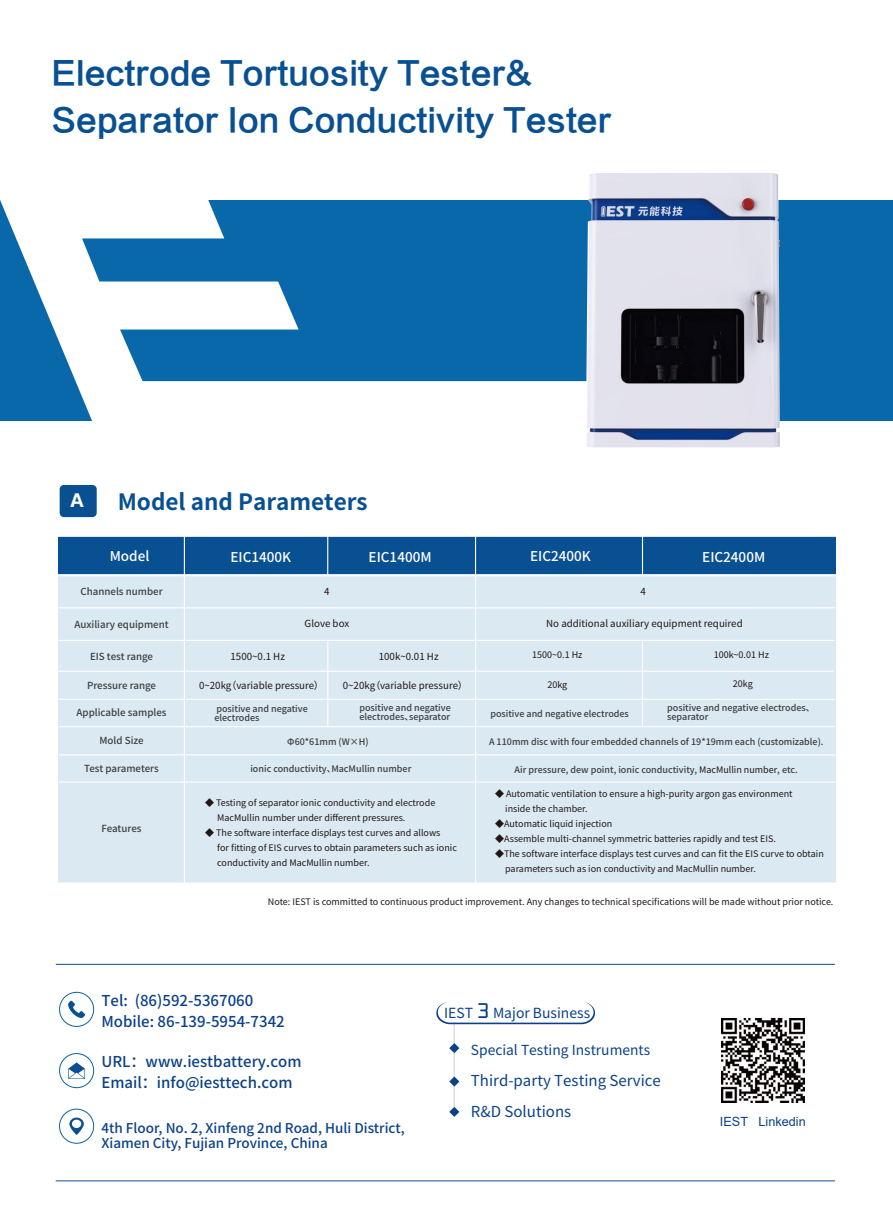
<style>
.page{position:relative;width:893px;height:1212px;background:#fff}
.page>*{position:absolute;margin:0;border:0;box-sizing:border-box;transform-origin:0 0}
.t1{font:31.5px/46.5px "FZLTCHJW GB1 0";color:#095092}
.t2{font:700 22.5px "Source Han Sans CN";color:#095092}
.t3{font:700 18.3px "Microsoft Ya Hei";color:#fff}
.t4{font:15.15px/31px "Source Han Sans CN";color:#0c4189}
.t5{font:500 15px/21px "Source Han Sans CN";color:#0c4189}
.t6{font:13.95px "Source Han Sans CN";color:#0c4189}
.t7{font:13.8px "Source Han Sans CN";color:#0c4189}
.t8{font:500 13.5px/15px "Source Han Sans CN";color:#0c4189}
.t9{font:500 13.5px "Source Han Sans CN";color:#fff}
.t10{font:12.75px "Arial";color:#0c4189}
.t11{font:9.75px "Source Han Sans CN";color:#211613}
.t12{font:500 9.75px "Source Han Sans CN";color:#3c3e3f}
.t13{font:9px/15px "Source Han Sans CN";color:#211613}
.t14{font:500 9px/9px "Source Han Sans CN";color:#3c3e3f}
.s1{font-weight:400;color:#211613}
.s2{font-family:"OCRA Extended";font-size:22.65px}
</style>
<div class="page">
<div style="left:0;top:200px;width:893px;height:220px;background:#0868aa"></div>
<svg style="left:0;top:200px;width:559px;height:221px"></svg>
<div style="left:58px;top:574px;width:778px;height:308px;background:#dbe9f2"></div>
<div style="left:59px;top:536px;width:777px;height:38px;background:#095092"></div>
<div style="left:60px;top:485px;width:37px;height:32px;background:#095092;border-radius:4px"></div>
<hr style="left:184px;top:536px;width:1px;height:347px;background:#fff">
<hr style="left:59px;top:575px;width:777px;height:1px;background:#fff">
<hr style="left:58px;top:536px;width:778px;height:1px;background:#fff">
<hr style="left:58px;top:607px;width:777px;height:1px;background:#fff">
<hr style="left:57px;top:671px;width:777px;height:1px;background:#fff">
<hr style="left:58px;top:640px;width:776px;height:1px;background:#fff">
<hr style="left:58px;top:699px;width:777px;height:1px;background:#fff">
<hr style="left:59px;top:726px;width:776px;height:1px;background:#fff">
<hr style="left:59px;top:754px;width:777px;height:1px;background:#fff">
<hr style="left:59px;top:781px;width:777px;height:1px;background:#fff">
<hr style="left:327px;top:536px;width:1px;height:38px;background:#fff">
<hr style="left:642px;top:536px;width:1px;height:39px;background:#fff">
<hr style="left:327px;top:641px;width:1px;height:85px;background:#fff">
<hr style="left:475px;top:537px;width:1px;height:346px;background:#fff">
<hr style="left:642px;top:641px;width:1px;height:86px;background:#fff">
<img style="left:559px;top:173px;width:251px;height:275px">
<hr style="left:56px;top:964px;width:779px;height:1px;background:#0e4c91">
<hr style="left:56px;top:1180px;width:779px;height:1px;background:#0e4c91">
<svg style="left:59px;top:1053px;width:35px;height:35px"></svg>
<svg style="left:68px;top:1062px;width:17px;height:17px"></svg>
<div style="left:59px;top:1109px;width:35px;height:34px;background:#fff;border:1px solid #0c639e;border-radius:50%"></div>
<svg style="left:69px;top:1117px;width:15px;height:18px"></svg>
<div style="left:59px;top:992px;width:35px;height:34px;background:#fff;border:1px solid #0c639e;border-radius:50%"></div>
<svg style="left:68px;top:1000px;width:17px;height:18px"></svg>
<img style="left:721px;top:1018px;width:83px;height:84px">
<svg style="left:436px;top:1002px;width:159px;height:22px"></svg>
<svg style="left:449px;top:1043px;width:10px;height:10px"></svg>
<svg style="left:449px;top:1076px;width:10px;height:10px"></svg>
<svg style="left:449px;top:1107px;width:10px;height:10px"></svg>
<h1 class="t1" style="left:52px;top:51px;width:561px">Electrode Tortuosity Tester&amp;<br>Separator Ion Conductivity Tester</h1>
<h3 class="t3" style="left:70px;top:488px;width:15px">A</h3>
<h2 class="t2" style="left:118px;top:490px;width:252px">Model and Parameters</h2>
<h3 class="t9" style="left:110px;top:549px;width:41px">Model</h3>
<h3 class="t9" style="left:230px;top:549px;width:62px">EIC1400K</h3>
<h3 class="t9" style="left:369px;top:549px;width:64px">EIC1400M</h3>
<h3 class="t9" style="left:530px;top:548px;width:62px">EIC2400K</h3>
<h3 class="t9" style="left:702px;top:550px;width:64px">EIC2400M</h3>
<p class="t12" style="left:80px;top:586px;width:84px">Channels number</p>
<p class="t11" style="left:324px;top:586px;width:7px">4</p>
<p class="t11" style="left:640px;top:586px;width:7px">4</p>
<p class="t12" style="left:74px;top:619px;width:96px">Auxiliary equipment</p>
<p class="t12" style="left:90px;top:650px;width:65px">EIS test range</p>
<p class="t12" style="left:87px;top:680px;width:71px">Pressure range</p>
<p class="t12" style="left:77px;top:707px;width:92px">Applicable samples</p>
<p class="t14" style="left:214px;top:704px;width:95px">positive and negative electrodes</p>
<p class="t14" style="left:359px;top:703px;width:93px">positive and negative electrodes、separator</p>
<p class="t14" style="left:490px;top:709px;width:140px">positive and negative electrodes</p>
<p class="t14" style="left:667px;top:704px;width:149px">positive and negative electrodes、separator</p>
<p class="t14" style="left:287px;top:737px;width:83px">Φ60*61mm (W×H)</p>
<p class="t14" style="left:250px;top:765px;width:162px">ionic conductivity、MacMullin number</p>
<p class="t11" style="left:546px;top:618px;width:198px">No additional auxiliary equipment required</p>
<p class="t13" style="left:532px;top:648px;width:52px">1500~0.1 Hz</p>
<p class="t13" style="left:714px;top:647px;width:57px">100k~0.01 Hz</p>
<p class="t11" style="left:305px;top:618px;width:46px">Glove box</p>
<p class="t11" style="left:231px;top:650px;width:56px">1500~0.1 Hz</p>
<p class="t11" style="left:379px;top:651px;width:61px">100k~0.01 Hz</p>
<p class="t11" style="left:199px;top:680px;width:126px">0~20kg（variable pressure）</p>
<p class="t11" style="left:343px;top:680px;width:126px">0~20kg（variable pressure）</p>
<p class="t13" style="left:547px;top:677px;width:21px">20kg</p>
<p class="t13" style="left:733px;top:676px;width:21px">20kg</p>
<p class="t12" style="left:99px;top:735px;width:46px">Mold Size</p>
<p class="t12" style="left:84px;top:763px;width:76px">Test parameters</p>
<p class="t14" style="left:489px;top:738px;width:336px">A 110mm disc with four embedded channels of 19*19mm each (customizable).</p>
<p class="t14" style="left:515px;top:765px;width:285px">Air pressure, dew point, ionic conductivity, <span class="s1">MacMullin number</span>, etc.</p>
<p class="t12" style="left:101px;top:823px;width:42px">Features</p>
<p class="t13" style="left:217px;top:796px;width:220px;text-indent:-12px">◆ Testing of separator ionic conductivity and electrode<br>MacMullin number under different pressures.</p>
<p class="t13" style="left:217px;top:826px;width:241px;text-indent:-12px">◆ The software interface displays test curves and allows<br>for fitting of EIS curves to obtain parameters such as ionic conductivity and MacMullin number.</p>
<p class="t13" style="left:505px;top:787px;width:289px;text-indent:-10px">◆ Automatic ventilation to ensure a high-purity argon gas environment inside the chamber.</p>
<p class="t13" style="left:495px;top:817px;width:119px">◆Automatic liquid injection</p>
<p class="t13" style="left:495px;top:832px;width:282px">◆Assemble multi-channel symmetric batteries rapidly and test EIS.</p>
<p class="t13" style="left:505px;top:847px;width:320px;text-indent:-10px">◆The software interface displays test curves and can fit the EIS curve to obtain parameters such as ion conductivity and MacMullin number.</p>
<p class="t13" style="left:268px;top:894px;width:567px">Note: IEST is committed to continuous product improvement. Any changes to technical specifications will be made without prior notice.</p>
<h3 class="t5" style="left:101px;top:990px;width:185px">Tel: (86)592-5367060<br>Mobile: 86-139-5954-7342</h3>
<h3 class="t5" style="left:101px;top:1052px;width:202px">URL：www.iestbattery.com<br>Email：info@iesttech.com</h3>
<h3 class="t8" style="left:101px;top:1121px;width:305px">4th Floor, No. 2, Xinfeng 2nd Road, Huli District,<br>Xiamen City, Fujian Province, China</h3>
<h3 class="t6" style="left:444px;top:1005px;width:148px">IEST <span class="s2">3</span> Major Business</h3>
<h3 class="t7" style="left:471px;top:1042px;width:181px">Special Testing Instruments</h3>
<h3 class="t4" style="left:471px;top:1065px;width:191px">Third-party Testing Service<br>R&amp;D Solutions</h3>
<h3 class="t10" style="left:720px;top:1112px;width:87px">IEST Linkedin</h3>
</div>
